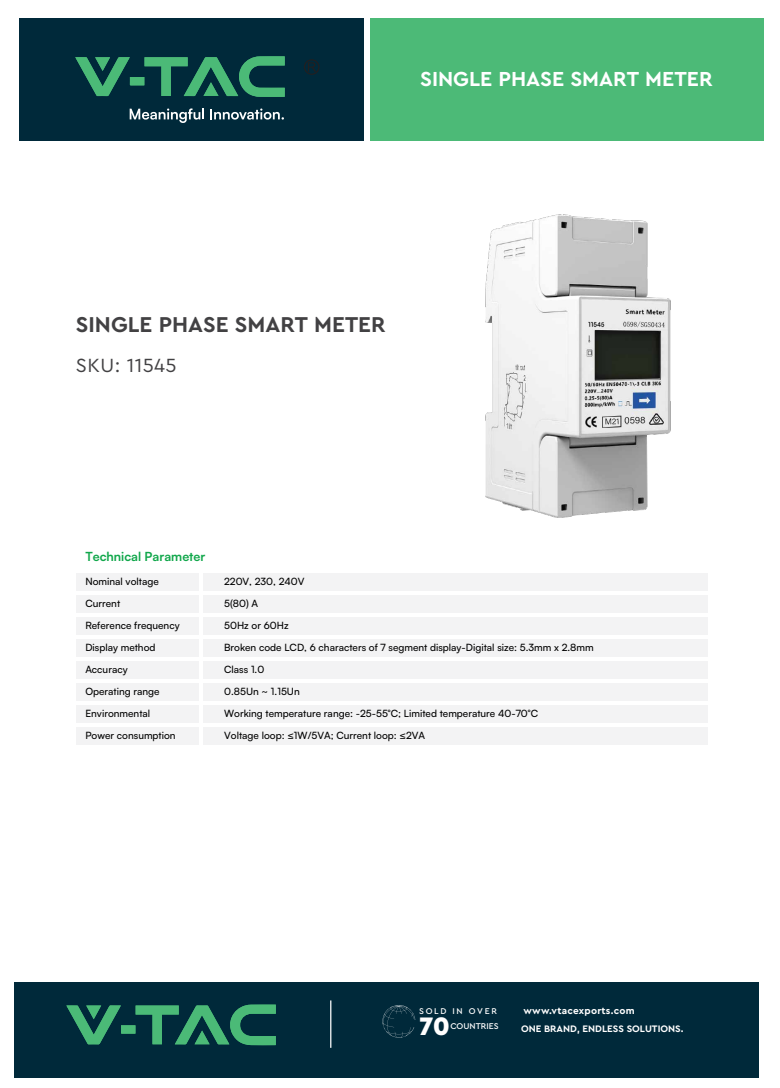
<style>
.page{position:relative;width:780px;height:1088px;background:#fff}
.page>*{position:absolute;margin:0;border:0;box-sizing:border-box;transform-origin:0 0}
.t1{font:900 26.5px "Cera Pro";color:#fff}
.t2{font:700 22.5px "Cera Pro";color:#424143}
.t3{font:700 21.25px "Cera Pro";color:#fff}
.t4{font:20px "Cera Pro";letter-spacing:.02em;color:#424143}
.t5{font:700 12.5px "Satoshi";color:#11a74b}
.t6{font:500 10px/21.6px "Satoshi";color:#010101}
.t7{font:700 10px "Cera Pro";letter-spacing:.025em;color:#fff}
.t8{font:700 9.88px "Cera Pro";color:#fff}
.t9{font:500 8.75px/14.6px "Cera Pro";color:#fff;text-align:right}
</style>
<div class="page">
<div style="left:14px;top:982px;width:744px;height:95px;background:#00293a"></div>
<svg style="left:382px;top:1005px;width:33px;height:32px"></svg>
<hr style="left:330px;top:1000px;width:1px;height:48px;background:#fff">
<svg style="left:66px;top:1004px;width:210px;height:41px"></svg>
<div style="left:370px;top:18px;width:393px;height:123px;background:#4cba77"></div>
<div style="left:19px;top:18px;width:345px;height:123px;background:#00293a"></div>
<svg style="left:304px;top:59px;width:15px;height:16px"></svg>
<svg style="left:75px;top:56px;width:210px;height:41px"></svg>
<svg style="left:130px;top:108px;width:74px;height:15px"></svg>
<svg style="left:210px;top:109px;width:74px;height:11px"></svg>
<div style="left:203px;top:573px;width:504px;height:18px;background:#f3f3f4"></div>
<div style="left:76px;top:573px;width:122px;height:18px;background:#f3f3f4"></div>
<div style="left:203px;top:595px;width:504px;height:18px;background:#f3f3f4"></div>
<div style="left:76px;top:595px;width:122px;height:18px;background:#f3f3f4"></div>
<div style="left:203px;top:616px;width:504px;height:18px;background:#f3f3f4"></div>
<div style="left:76px;top:616px;width:122px;height:18px;background:#f3f3f4"></div>
<div style="left:203px;top:639px;width:504px;height:18px;background:#f3f3f4"></div>
<div style="left:76px;top:639px;width:122px;height:18px;background:#f3f3f4"></div>
<div style="left:203px;top:661px;width:504px;height:18px;background:#f3f3f4"></div>
<div style="left:76px;top:661px;width:122px;height:18px;background:#f3f3f4"></div>
<div style="left:203px;top:683px;width:504px;height:18px;background:#f3f3f4"></div>
<div style="left:76px;top:683px;width:122px;height:18px;background:#f3f3f4"></div>
<div style="left:203px;top:705px;width:504px;height:18px;background:#f3f3f4"></div>
<div style="left:76px;top:705px;width:122px;height:18px;background:#f3f3f4"></div>
<div style="left:203px;top:727px;width:504px;height:18px;background:#f3f3f4"></div>
<div style="left:76px;top:727px;width:122px;height:18px;background:#f3f3f4"></div>
<img style="left:485px;top:215px;width:185px;height:302px">
<h3 class="t3" style="left:420px;top:65px;width:294px">SINGLE PHASE SMART METER</h3>
<h2 class="t2" style="left:76px;top:310px;width:311px">SINGLE PHASE SMART METER</h2>
<h3 class="t4" style="left:76px;top:352px;width:102px">SKU: 11545</h3>
<p class="t5" style="left:85px;top:547px;width:122px">Technical Parameter</p>
<p class="t6" style="left:85px;top:570px;width:75px">Nominal voltage</p>
<p class="t6" style="left:85px;top:592px;width:96px">Current<br>Reference frequency</p>
<p class="t6" style="left:85px;top:636px;width:72px">Display method</p>
<p class="t6" style="left:85px;top:658px;width:44px">Accuracy</p>
<p class="t6" style="left:85px;top:680px;width:76px">Operating range<br>Environmental</p>
<p class="t6" style="left:85px;top:724px;width:92px">Power consumption</p>
<p class="t6" style="left:224px;top:570px;width:82px">220V, 230, 240V</p>
<p class="t6" style="left:224px;top:592px;width:66px">5(80) A<br>50Hz or 60Hz</p>
<p class="t6" style="left:224px;top:636px;width:371px">Broken code LCD, 6 characters of 7 segment display-Digital size: 5.3mm x 2.8mm</p>
<p class="t6" style="left:224px;top:658px;width:42px">Class 1.0</p>
<p class="t6" style="left:224px;top:680px;width:315px">0.85Un ~ 1.15Un<br>Working temperature range: -25-55°C; Limited temperature 40-70°C</p>
<p class="t6" style="left:224px;top:724px;width:202px">Voltage loop: ≤1W/5VA; Current loop: ≤2VA</p>
<p class="t9" style="left:419px;top:1003px;width:81px">SOLD IN OVER<br>COUNTRIES</p>
<h1 class="t1" style="left:419px;top:1008px;width:32px">70</h1>
<p class="t7" style="left:523px;top:1004px;width:113px">www.vtacexports.com</p>
<p class="t8" style="left:521px;top:1022px;width:164px">ONE BRAND, ENDLESS SOLUTIONS.</p>
</div>
